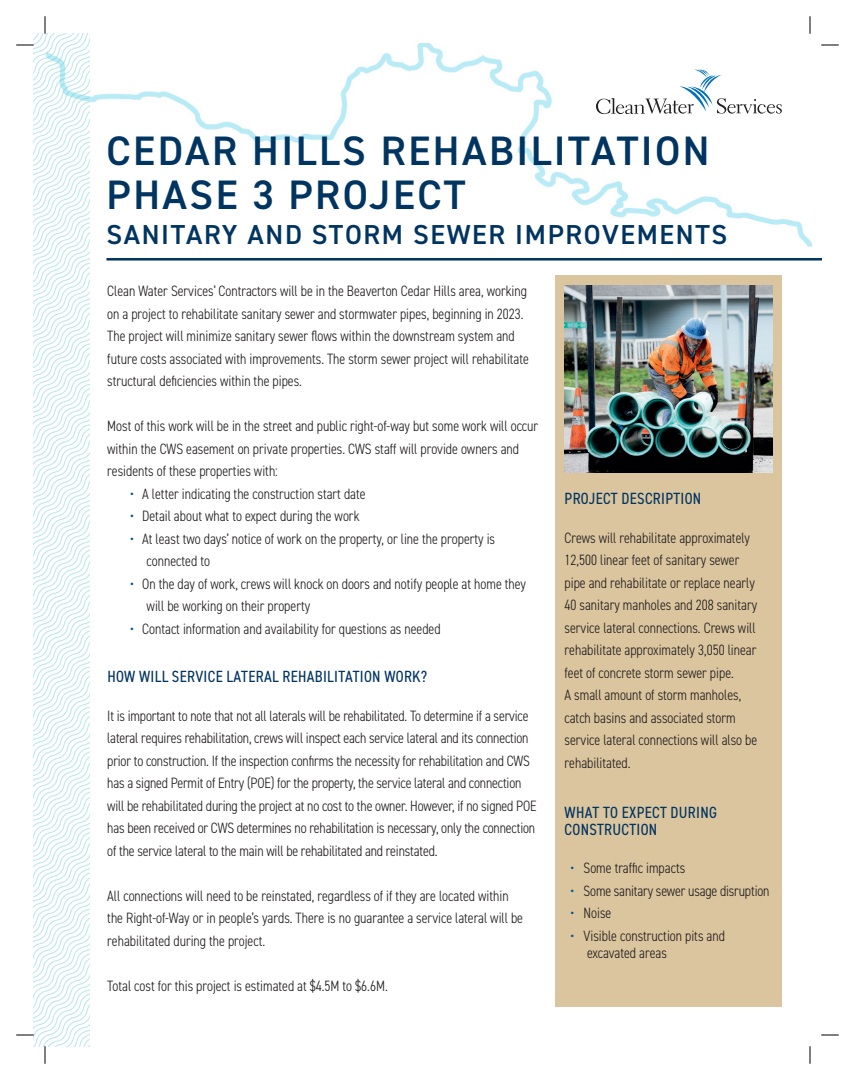
<style>
.page{position:relative;width:855px;height:1080px;background:#fff}
.page>*{position:absolute;margin:0;border:0;box-sizing:border-box;transform-origin:0 0}
.t1{font:600 41.25px/43.8px "DIN2014";letter-spacing:.06em;color:#003461}
.t2{font:600 27.5px "DIN2014";letter-spacing:.06em;color:#003461}
.t3{font:condensed 16.25px/16.2px "DIN2014";letter-spacing:.02em;color:#003461}
.t4{font:300 condensed 15px/22.5px "DIN2014";color:#231f20}
.s1{color:#00568d}
</style>
<div class="page">
<img style="left:90px;top:43px;width:721px;height:204px">
<hr style="left:106px;top:258px;width:715px;height:3px;background:#003461">
<svg style="left:596px;top:69px;width:186px;height:45px"></svg>
<div style="left:556px;top:275px;width:226px;height:732px;background:#dbc59e"></div>
<img style="left:565px;top:286px;width:208px;height:186px">
<svg style="left:821px;top:45px;width:18px;height:1px"></svg>
<svg style="left:810px;top:16px;width:1px;height:18px"></svg>
<svg style="left:821px;top:1035px;width:18px;height:1px"></svg>
<svg style="left:810px;top:1046px;width:1px;height:18px"></svg>
<svg style="left:16px;top:16px;width:74px;height:1048px"></svg>
<h1 class="t1" style="left:107px;top:128px;width:605px">CEDAR HILLS REHABILITATION<br>PHASE 3 PROJECT</h1>
<h2 class="t2" style="left:107px;top:217px;width:622px">SANITARY AND STORM SEWER IMPROVEMENTS</h2>
<p class="t4" style="left:107px;top:280px;width:423px">Clean Water Services’ Contractors will be in the Beaverton Cedar Hills area, working on a project to rehabilitate sanitary sewer and stormwater pipes, beginning in 2023.<br>The project will minimize sanitary sewer flows within the downstream system and future costs associated with improvements. The storm sewer project will rehabilitate structural deficiencies within the pipes.</p>
<p class="t4" style="left:107px;top:415px;width:433px">Most of this work will be in the street and public right-of-way but some work will occur within the CWS easement on private properties. CWS staff will provide owners and residents of these properties with:</p>
<p class="t4" style="left:130px;top:482px;width:237px"><span class="s1">•</span> A letter indicating the construction start date</p>
<p class="t4" style="left:130px;top:505px;width:231px"><span class="s1">•</span> Detail about what to expect during the work</p>
<p class="t4" style="left:147px;top:527px;width:350px;text-indent:-17px"><span class="s1">•</span> At least two days’ notice of work on the property, or line the property is connected to</p>
<p class="t4" style="left:147px;top:572px;width:381px;text-indent:-17px"><span class="s1">•</span> On the day of work, crews will knock on doors and notify people at home they will be working on their property</p>
<p class="t4" style="left:130px;top:617px;width:312px"><span class="s1">•</span> Contact information and availability for questions as needed</p>
<p class="t3" style="left:107px;top:668px;width:321px">HOW WILL SERVICE LATERAL REHABILITATION WORK?</p>
<p class="t4" style="left:107px;top:704px;width:431px">It is important to note that not all laterals will be rehabilitated. To determine if a service lateral requires rehabilitation, crews will inspect each service lateral and its connection prior to construction. If the inspection confirms the necessity for rehabilitation and CWS has a signed Permit of Entry (POE) for the property, the service lateral and connection will be rehabilitated during the project at no cost to the owner. However, if no signed POE has been received or CWS determines no rehabilitation is necessary, only the connection of the service lateral to the main will be rehabilitated and reinstated.</p>
<p class="t4" style="left:107px;top:884px;width:417px">All connections will need to be reinstated, regardless of if they are located within the Right-of-Way or in people’s yards. There is no guarantee a service lateral will be rehabilitated during the project.</p>
<p class="t4" style="left:107px;top:974px;width:282px">Total cost for this project is estimated at $4.5M to $6.6M.</p>
<p class="t3" style="left:565px;top:489px;width:138px">PROJECT DESCRIPTION</p>
<p class="t4" style="left:565px;top:526px;width:194px">Crews will rehabilitate approximately 12,500 linear feet of sanitary sewer pipe and rehabilitate or replace nearly 40 sanitary manholes and 208 sanitary service lateral connections. Crews will rehabilitate approximately 3,050 linear feet of concrete storm sewer pipe.<br>A small amount of storm manholes, catch basins and associated storm service lateral connections will also be rehabilitated.</p>
<p class="t3" style="left:565px;top:804px;width:154px">WHAT TO EXPECT DURING<br>CONSTRUCTION</p>
<p class="t4" style="left:570px;top:857px;width:117px"><span class="s1">•</span> Some traffic impacts</p>
<p class="t4" style="left:570px;top:880px;width:201px"><span class="s1">•</span> Some sanitary sewer usage disruption</p>
<p class="t4" style="left:570px;top:902px;width:43px"><span class="s1">•</span> Noise</p>
<p class="t4" style="left:587px;top:927px;width:139px;line-height:17.5px;text-indent:-17px"><span class="s1">•</span> Visible construction pits and excavated areas</p>
</div>
